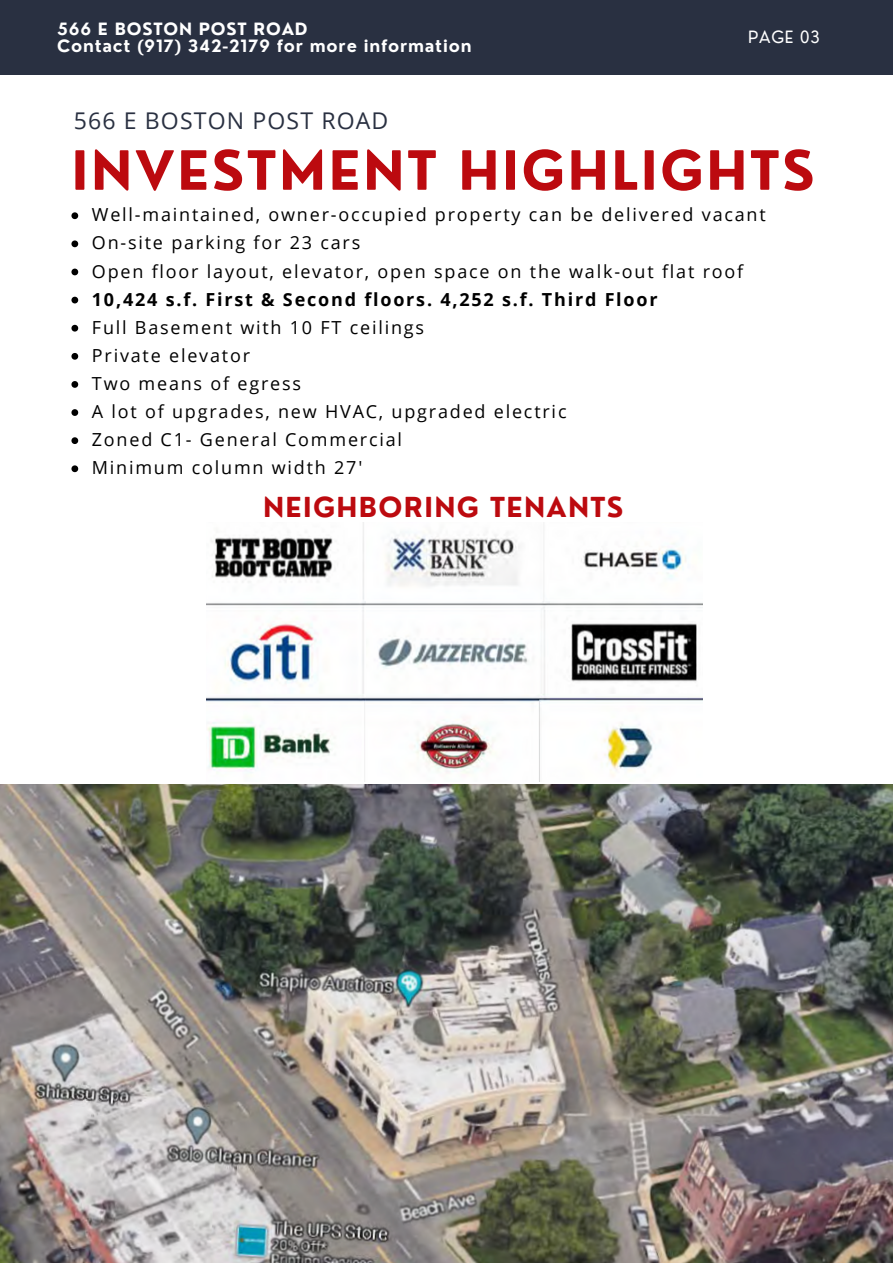
<style>
.page{position:relative;width:893px;height:1264px;background:#fff}
.page>*{position:absolute;margin:0;border:0;box-sizing:border-box;transform-origin:0 0}
.t1{font:700 52.65px "Nourd";letter-spacing:.05em;color:#bc0a0f}
.t2{font:700 26.85px "Nourd";letter-spacing:.05em;color:#bc0a0f}
.t3{font:23.1px "Open Sans";letter-spacing:.05em;color:#293041}
.t4{font:18px "Open Sans";letter-spacing:.1em;color:#000}
.t5{font:700 18px "Open Sans";letter-spacing:.1em;color:#000}
.t6{font:700 16.5px "Nourd";letter-spacing:.05em;color:#fff}
.t7{font:16.5px "Nourd";letter-spacing:.05em;color:#fff}
</style>
<div class="page">
<div style="left:0;top:0;width:892px;height:74px;background:#293041"></div>
<img style="left:0;top:784px;width:892px;height:478px">
<img style="left:207px;top:523px;width:495px;height:258px">
<svg style="left:71px;top:212px;width:7px;height:7px"></svg>
<svg style="left:71px;top:240px;width:7px;height:7px"></svg>
<svg style="left:71px;top:268px;width:7px;height:7px"></svg>
<svg style="left:71px;top:297px;width:7px;height:6px"></svg>
<svg style="left:71px;top:325px;width:7px;height:6px"></svg>
<svg style="left:71px;top:353px;width:7px;height:7px"></svg>
<svg style="left:71px;top:381px;width:7px;height:7px"></svg>
<svg style="left:71px;top:409px;width:7px;height:7px"></svg>
<svg style="left:71px;top:437px;width:7px;height:7px"></svg>
<svg style="left:71px;top:465px;width:7px;height:7px"></svg>
<p class="t6" style="left:57px;top:18px;width:252px">566 E BOSTON POST ROAD</p>
<p class="t6" style="left:57px;top:35px;width:416px">Contact (917) 342-2179 for more information</p>
<p class="t3" style="left:74px;top:104px;width:316px">566 E BOSTON POST ROAD</p>
<p class="t7" style="left:748px;top:27px;width:73px">PAGE 03</p>
<p class="t1" style="left:71px;top:137px;width:744px">INVESTMENT HIGHLIGHTS</p>
<p class="t4" style="left:92px;top:202px;width:675px">Well-maintained, owner-occupied property can be delivered vacant</p>
<p class="t4" style="left:92px;top:230px;width:270px">On-site parking for 23 cars</p>
<p class="t4" style="left:92px;top:258px;width:652px">Open floor layout, elevator, open space on the walk-out flat roof</p>
<p class="t5" style="left:92px;top:286px;width:567px">10,424 s.f. First &amp; Second floors. 4,252 s.f. Third Floor</p>
<p class="t4" style="left:92px;top:314px;width:334px">Full Basement with 10 FT ceilings</p>
<p class="t4" style="left:92px;top:343px;width:160px">Private elevator</p>
<p class="t4" style="left:92px;top:371px;width:211px">Two means of egress</p>
<p class="t4" style="left:92px;top:399px;width:476px">A lot of upgrades, new HVAC, upgraded electric</p>
<p class="t4" style="left:92px;top:427px;width:311px">Zoned C1- General Commercial</p>
<p class="t4" style="left:92px;top:455px;width:272px">Minimum column width 27'</p>
<p class="t2" style="left:263px;top:490px;width:362px">NEIGHBORING TENANTS</p>
</div>
